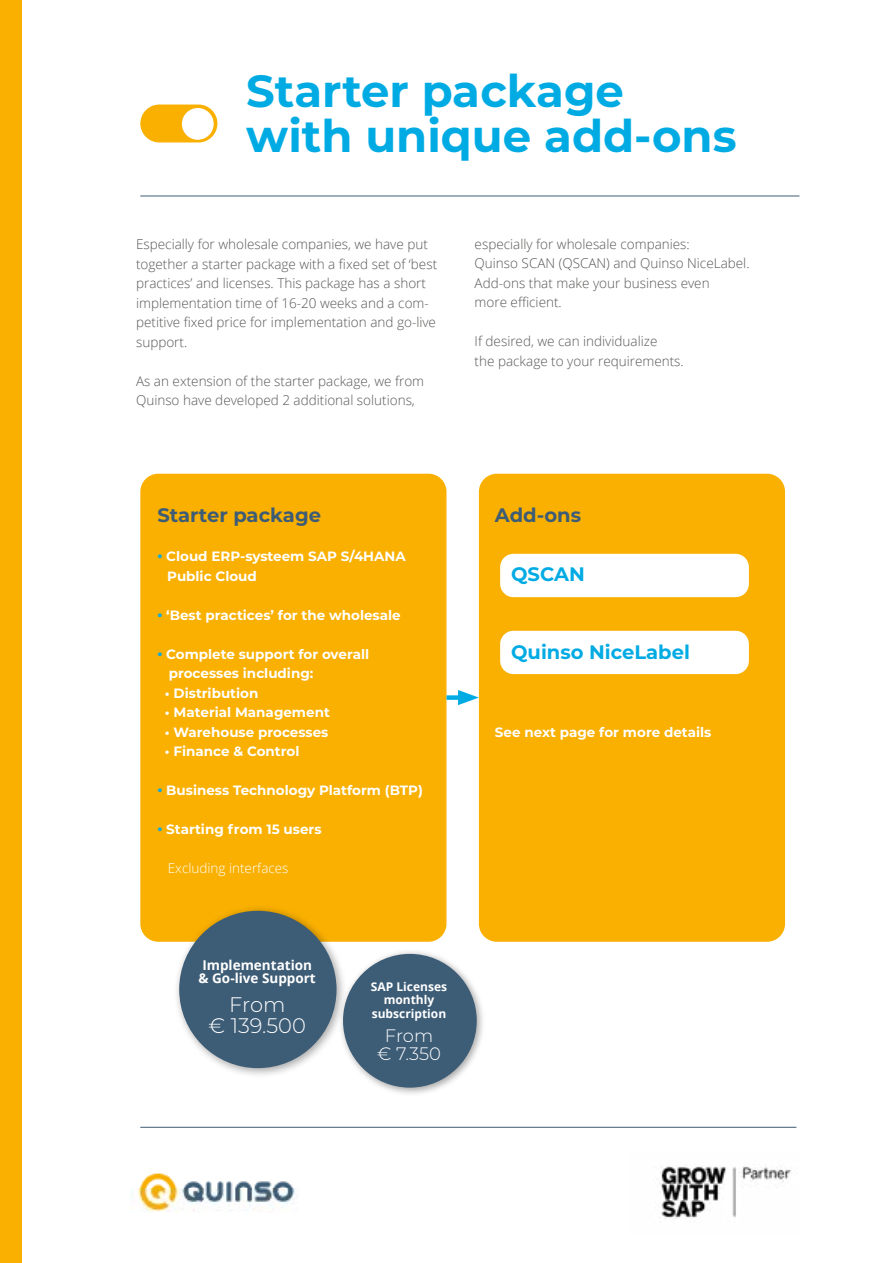
<style>
.page{position:relative;width:893px;height:1263px;background:#fff}
.page>*{position:absolute;margin:0;border:0;box-sizing:border-box;transform-origin:0 0}
.t1{font:700 45px/45px "Montserrat";color:#00abe4}
.t2{font:300 21px/21px "Montserrat";color:#fff;text-align:center}
.t3{font:700 19.5px "Montserrat";color:#3d5c76}
.t4{font:700 19.5px "Montserrat";color:#00abe4}
.t5{font:300 18px/18px "Montserrat";letter-spacing:-.01em;color:#fff;text-align:center}
.t6{font:300 13.5px/19.5px "Open Sans";color:#575756}
.t7{font:700 13.5px/19.5px "Montserrat";color:#fff}
.t8{font:700 13.5px/13.5px "Open Sans";color:#fff}
.t9{font:300 13.5px "Open Sans";color:#fff}
.t10{font:700 12px/13.5px "Open Sans";color:#fff;text-align:center}
.s1{font-family:"Myriad Pro";font-weight:400;font-size:18px;color:#00abe4}
</style>
<div class="page">
<img style="left:131px;top:1173px;width:167px;height:40px">
<img style="left:659px;top:1164px;width:133px;height:54px">
<hr style="left:140px;top:1127px;width:656px;height:1px;background:#3d5c76">
<div style="left:140px;top:474px;width:306px;height:468px;background:#f9b000;border-radius:18px"></div>
<div style="left:479px;top:474px;width:306px;height:468px;background:#f9b000;border-radius:18px"></div>
<div style="left:500px;top:554px;width:249px;height:43px;background:#fff;border-radius:13px"></div>
<div style="left:500px;top:631px;width:249px;height:43px;background:#fff;border-radius:13px"></div>
<div style="left:338px;top:949px;width:147px;height:147px;background:#000;opacity:.35"></div>
<div style="left:343px;top:954px;width:134px;height:133px;background:#3d5c76;border-radius:50%"></div>
<div style="left:173px;top:905px;width:174px;height:174px;background:#000;opacity:.35"></div>
<div style="left:179px;top:911px;width:158px;height:157px;background:#3d5c76;border-radius:50%"></div>
<div style="left:140px;top:105px;width:77px;height:37px;background:#f9b000;border-radius:19px"></div>
<div style="left:182px;top:108px;width:32px;height:32px;background:#fff;border-radius:50%"></div>
<hr style="left:140px;top:196px;width:659px;height:1px;background:#3d5c76">
<div style="left:446px;top:695px;width:20px;height:5px;background:#00abe4"></div>
<svg style="left:458px;top:690px;width:21px;height:15px"></svg>
<div style="left:0;top:0;width:21px;height:1263px;background:#f9b000"></div>
<h1 class="t1" style="left:246px;top:67px;width:492px">Starter package with unique add-ons</h1>
<p class="t6" style="left:136px;top:234px;width:303px">Especially for wholesale companies, we have put together a starter package with a fixed set of ‘best practices’ and licenses. This package has a short implementation time of 16-20 weeks and a com&shy;petitive fixed price for implementation and go-live support.</p>
<p class="t6" style="left:136px;top:370px;width:290px">As an extension of the starter package, we from<br>Quinso have developed 2 additional solutions,</p>
<p class="t6" style="left:475px;top:234px;width:276px">especially for wholesale companies:<br>Quinso SCAN (QSCAN) and Quinso NiceLabel.<br>Add-ons that make your business even<br>more efficient.</p>
<p class="t6" style="left:475px;top:331px;width:211px">If desired, we can individualize<br>the package to your requirements.</p>
<h3 class="t3" style="left:157px;top:501px;width:165px">Starter package</h3>
<p class="t7" style="left:167px;top:546px;width:240px;text-indent:-10px"><span class="s1">•</span> Cloud ERP-systeem SAP S/4HANA<br>Public Cloud</p>
<p class="t7" style="left:157px;top:604px;width:245px"><span class="s1">•</span> ‘Best practices’ for the wholesale</p>
<p class="t7" style="left:169px;top:643px;width:202px;text-indent:-11px"><span class="s1">•</span> Complete support for overall processes including:</p>
<p class="t7" style="left:165px;top:682px;width:95px">• Distribution</p>
<p class="t7" style="left:165px;top:702px;width:166px">• Material Management</p>
<p class="t7" style="left:165px;top:721px;width:165px">• Warehouse processes</p>
<p class="t7" style="left:165px;top:741px;width:136px">• Finance &amp; Control</p>
<p class="t7" style="left:157px;top:780px;width:267px"><span class="s1">•</span> Business Technology Platform (BTP)</p>
<p class="t7" style="left:157px;top:819px;width:166px"><span class="s1">•</span> Starting from 15 users</p>
<p class="t9" style="left:168px;top:859px;width:122px">Excluding interfaces</p>
<p class="t8" style="left:199px;top:958px;width:119px">Implementation &amp; Go-live Support</p>
<h2 class="t2" style="left:209px;top:993px;width:99px">From<br>€ 139.500</h2>
<p class="t10" style="left:371px;top:979px;width:78px">SAP Licenses monthly subscription</p>
<h3 class="t5" style="left:377px;top:1026px;width:66px">From € 7.350</h3>
<h3 class="t3" style="left:495px;top:501px;width:88px">Add-ons</h3>
<h3 class="t4" style="left:511px;top:560px;width:75px">QSCAN</h3>
<h3 class="t4" style="left:511px;top:638px;width:180px">Quinso NiceLabel</h3>
<p class="t7" style="left:495px;top:721px;width:218px">See next page for more details</p>
</div>
